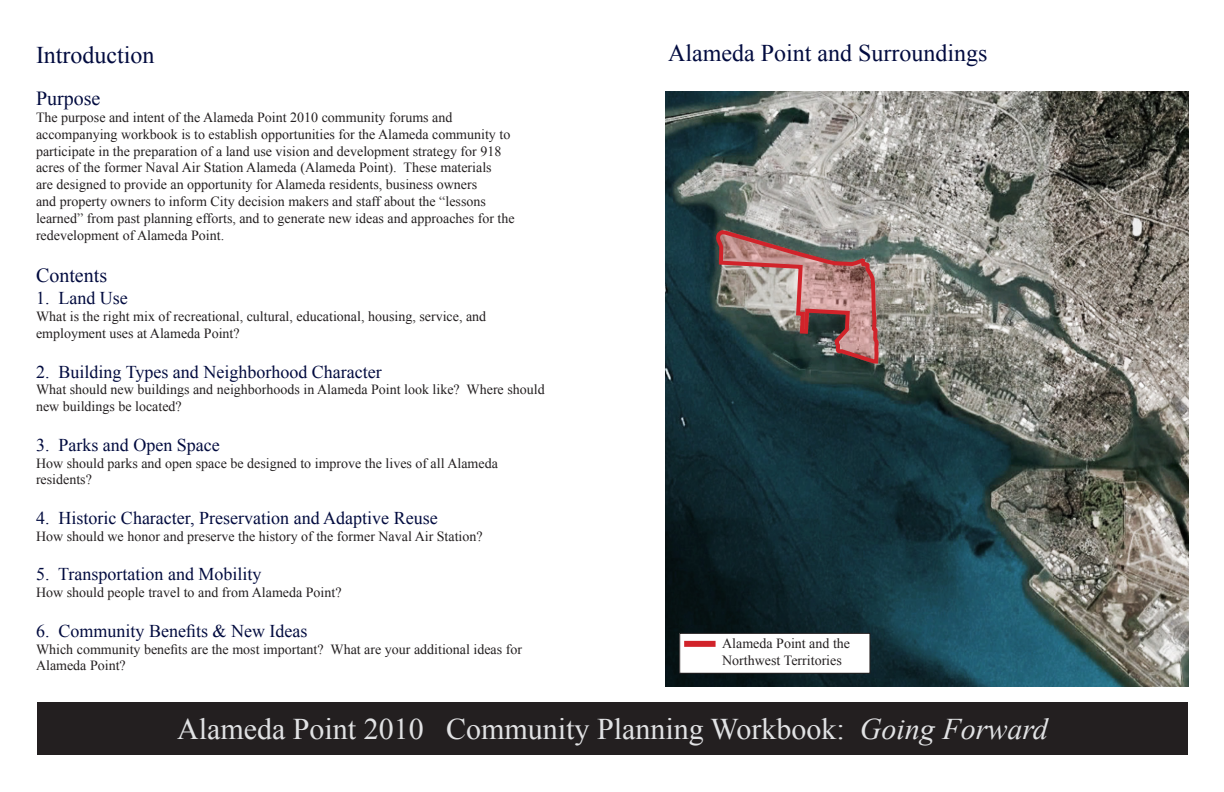
<style>
.page{position:relative;width:1224px;height:792px;background:#fff}
.page>*{position:absolute;margin:0;border:0;box-sizing:border-box;transform-origin:0 0}
.project_name_white{font:30px "Times New Roman";color:#e1e2e4}
.Page_Title{font:24px "Times New Roman";color:#020b3f}
.paragraph_heading{font:20px "Times New Roman";color:#020b3f}
.paragraph_heading-2{font:18px "Times New Roman";color:#020b3f}
.standard_text{font:14px/16.8px "Times New Roman";color:#231f20}
.s1{font-style:italic}
</style>
<div class="page">
<div style="left:36px;top:702px;width:1152px;height:54px;background:#231f20"></div>
<div style="left:36px;top:701px;width:1153px;height:55px;border:1px solid #fff"></div>
<img style="left:665px;top:92px;width:524px;height:595px">
<svg style="left:714px;top:214px;width:168px;height:310px;background:#4c5255"></svg>
<div style="left:680px;top:633px;width:190px;height:40px;background:#fff"></div>
<div style="left:679px;top:633px;width:191px;height:41px;border:1px solid #231f20"></div>
<div style="left:684px;top:641px;width:32px;height:6px;background:#d1232a"></div>
<p class="Page_Title" style="left:36px;top:38px;width:120px">Introduction</p>
<p class="paragraph_heading" style="left:36px;top:85px;width:66px">Purpose</p>
<p class="standard_text" style="left:36px;top:109px;width:480px">The purpose and intent of the Alameda Point 2010 community forums and accompanying workbook is to establish opportunities for the Alameda community to participate in the preparation of a land use vision and development strategy for 918 acres of the former Naval Air Station Alameda (Alameda Point). These materials<br>are designed to provide an opportunity for Alameda residents, business owners<br>and property owners to inform City decision makers and staff about the “lessons learned” from past planning efforts, and to generate new ideas and approaches for the redevelopment of Alameda Point.</p>
<p class="paragraph_heading" style="left:36px;top:262px;width:73px">Contents</p>
<p class="paragraph_heading-2" style="left:36px;top:286px;width:93px">1. Land Use</p>
<p class="standard_text" style="left:36px;top:308px;width:452px">What is the right mix of recreational, cultural, educational, housing, service, and employment uses at Alameda Point?</p>
<p class="paragraph_heading-2" style="left:36px;top:360px;width:347px">2. Building Types and Neighborhood Character</p>
<p class="standard_text" style="left:36px;top:381px;width:510px">What should new buildings and neighborhoods in Alameda Point look like? Where should new buildings be located?</p>
<p class="paragraph_heading-2" style="left:36px;top:433px;width:185px">3. Parks and Open Space</p>
<p class="standard_text" style="left:36px;top:454px;width:463px">How should parks and open space be designed to improve the lives of all Alameda residents?</p>
<p class="paragraph_heading-2" style="left:36px;top:506px;width:403px">4. Historic Character, Preservation and Adaptive Reuse</p>
<p class="standard_text" style="left:36px;top:528px;width:448px">How should we honor and preserve the history of the former Naval Air Station?</p>
<p class="paragraph_heading-2" style="left:36px;top:562px;width:227px">5. Transportation and Mobility</p>
<p class="standard_text" style="left:36px;top:584px;width:307px">How should people travel to and from Alameda Point?</p>
<p class="paragraph_heading-2" style="left:36px;top:619px;width:273px">6. Community Benefits &amp; New Ideas</p>
<p class="standard_text" style="left:36px;top:640px;width:488px">Which community benefits are the most important? What are your additional ideas for<br>Alameda Point?</p>
<p class="Page_Title" style="left:668px;top:37px;width:321px">Alameda Point and Surroundings</p>
<p class="standard_text" style="left:722px;top:635px;width:129px">Alameda Point and the<br>Northwest Territories</p>
<p class="project_name_white" style="left:177px;top:709px;width:872px">Alameda Point 2010 Community Planning Workbook: <span class="s1">Going Forward</span></p>
</div>
